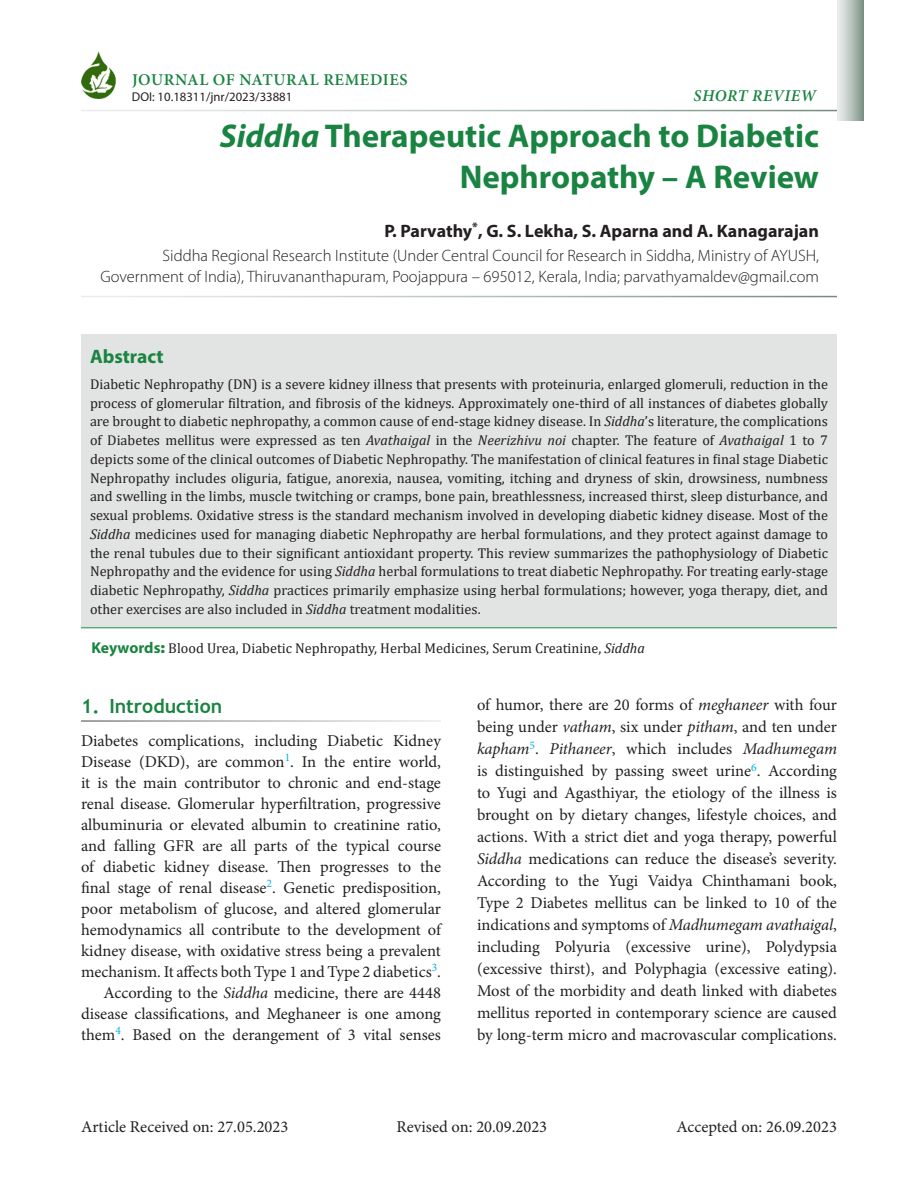
<style>
.page{position:relative;width:918px;height:1188px;background:#fff}
.page>*{position:absolute;margin:0;border:0;box-sizing:border-box;transform-origin:0 0}
.Article_title{font:700 33px/40.5px "Myriad Pro";color:#198441;text-align:right}
.A_level{font:700 19.5px "Trebuchet MS";color:#198441}
.Abstarct_head{font:700 19.5px "Myriad Pro";color:#198441}
.Author{font:700 18px "Myriad Pro";color:#231f20}
.Para_indent{font:16.5px/22px "Minion Pro";color:#231f20;text-align:justify}
.Para_flush{font:16.5px/21px "Minion Pro";color:#231f20;text-align:justify}
.Author_affiliation{font:300 16.5px/21px "Myriad Pro";color:#231f20;text-align:right}
.Article_history{font:16.5px "Minion Pro";color:#231f20}
.Journal_title{font:600 16.5px "Minion Pro";letter-spacing:.035em;color:#198441}
.Article_type{font:italic 600 16.5px "Minion Pro";letter-spacing:.025em;color:#198441}
.Abstract_text{font:14.25px/18.8px "Cambria";color:#231f20;text-align:justify}
.Keywords{font:14.25px "Cambria";color:#231f20}
.DOI{font:12.75px "Myriad Pro";color:#231f20}
.s1{font-style:italic}
.s2{font-family:"Myriad Pro";font-weight:700;font-size:15.75px;color:#198441}
.s3{font-family:"Myriad Pro";font-weight:900;font-stretch:semi-expanded;font-size:15.75px;color:#198441}
</style>
<div class="page">
<svg style="left:837px;top:0;width:27px;height:121px;background:#b8c3bd"></svg>
<img style="left:81px;top:52px;width:35px;height:46px">
<div style="left:81px;top:335px;width:756px;height:292px;background:#e2e3e3"></div>
<hr style="left:81px;top:627px;width:756px;height:1px;background:#198441">
<p class="Journal_title" style="left:132px;top:68px;width:277px">JOURNAL OF NATURAL REMEDIES</p>
<p class="DOI" style="left:132px;top:89px;width:162px">DOI: 10.18311/jnr/2023/33881</p>
<p class="Article_type" style="left:694px;top:84px;width:124px">SHORT REVIEW</p>
<p class="Article_title" style="left:220px;top:115px;width:601px"><span class="s1">Siddha</span> Therapeutic Approach to Diabetic<br>Nephropathy – A Review</p>
<p class="Author" style="left:384px;top:219px;width:436px">P. Parvathy<sup>*</sup>, G. S. Lekha, S. Aparna and A. Kanagarajan</p>
<p class="Author_affiliation" style="left:100px;top:246px;width:720px">Siddha Regional Research Institute (Under Central Council for Research in Siddha, Ministry of AYUSH,<br>Government of India), Thiruvananthapuram, Poojappura – 695012, Kerala, India; parvathyamaldev@gmail.com</p>
<p class="Abstarct_head" style="left:90px;top:343px;width:75px">Abstract</p>
<p class="Abstract_text" style="left:90px;top:375px;width:740px">Diabetic Nephropathy (DN) is a severe kidney illness that presents with proteinuria, enlarged glomeruli, reduction in the process of glomerular filtration, and fibrosis of the kidneys. Approximately one-third of all instances of diabetes globally are brought to diabetic nephropathy, a common cause of end-stage kidney disease. In <span class="s1">Siddha</span>’s literature, the complications of Diabetes mellitus were expressed as ten <span class="s1">Avathaigal</span> in the <span class="s1">Neerizhivu noi</span> chapter. The feature of <span class="s1">Avathaigal</span> 1 to 7 depicts some of the clinical outcomes of Diabetic Nephropathy. The manifestation of clinical features in final stage Diabetic Nephropathy includes oliguria, fatigue, anorexia, nausea, vomiting, itching and dryness of skin, drowsiness, numbness and swelling in the limbs, muscle twitching or cramps, bone pain, breathlessness, increased thirst, sleep disturbance, and sexual problems. Oxidative stress is the standard mechanism involved in developing diabetic kidney disease. Most of the <span class="s1">Siddha</span> medicines used for managing diabetic Nephropathy are herbal formulations, and they protect against damage to the renal tubules due to their significant antioxidant property. This review summarizes the pathophysiology of Diabetic Nephropathy and the evidence for using <span class="s1">Siddha</span> herbal formulations to treat diabetic Nephropathy. For treating early-stage diabetic Nephropathy, <span class="s1">Siddha</span> practices primarily emphasize using herbal formulations; however, yoga therapy, diet, and other exercises are also included in <span class="s1">Siddha</span> treatment modalities.</p>
<p class="Keywords" style="left:92px;top:639px;width:555px"><span class="s2">Keywords</span><span class="s3">:</span> Blood Urea, Diabetic Nephropathy, Herbal Medicines, Serum Creatinine, <span class="s1">Siddha</span></p>
<p class="A_level" style="left:81px;top:694px;width:143px">1. Introduction</p>
<p class="Para_flush" style="left:81px;top:730px;width:362px">Diabetes complications, including Diabetic Kidney Disease (DKD), are common<sup>1</sup>. In the entire world, it is the main contributor to chronic and end-stage renal disease. Glomerular hyperfiltration, progressive albuminuria or elevated albumin to creatinine ratio, and falling GFR are all parts of the typical course of diabetic kidney disease. Then progresses to the final stage of renal disease<sup>2</sup>. Genetic predisposition, poor metabolism of glucose, and altered glomerular hemodynamics all contribute to the development of kidney disease, with oxidative stress being a prevalent mechanism. It affects both Type 1 and Type 2 diabetics<sup>3</sup>.</p>
<p class="Para_indent" style="left:81px;top:982px;width:361px;line-height:21px;text-indent:22px">According to the <span class="s1">Siddha</span> medicine, there are 4448 disease classifications, and Meghaneer is one among them<sup>4</sup>. Based on the derangement of 3 vital senses</p>
<p class="Para_indent" style="left:477px;top:694px;width:362px">of humor, there are 20 forms of <span class="s1">meghaneer</span> with four being under <span class="s1">vatham</span>, six under <span class="s1">pitham</span>, and ten under <span class="s1">kapham</span><sup>5</sup>. <span class="s1">Pithaneer</span>, which includes <span class="s1">Madhumegam </span>is distinguished by passing sweet urine<sup>6</sup>. According to Yugi and Agasthiyar, the etiology of the illness is brought on by dietary changes, lifestyle choices, and actions. With a strict diet and yoga therapy, powerful <span class="s1">Siddha</span> medications can reduce the disease’s severity.<br>According to the Yugi Vaidya Chinthamani book, Type 2 Diabetes mellitus can be linked to 10 of the indications and symptoms of <span class="s1">Madhumegam avathaigal</span>, including Polyuria (excessive urine), Polydypsia (excessive thirst), and Polyphagia (excessive eating).<br>Most of the morbidity and death linked with diabetes mellitus reported in contemporary science are caused by long-term micro and macrovascular complications.</p>
<p class="Article_history" style="left:81px;top:1116px;width:209px">Article Received on: 27.05.2023</p>
<p class="Article_history" style="left:396px;top:1116px;width:152px">Revised on: 20.09.2023</p>
<p class="Article_history" style="left:676px;top:1116px;width:162px">Accepted on: 26.09.2023</p>
</div>
